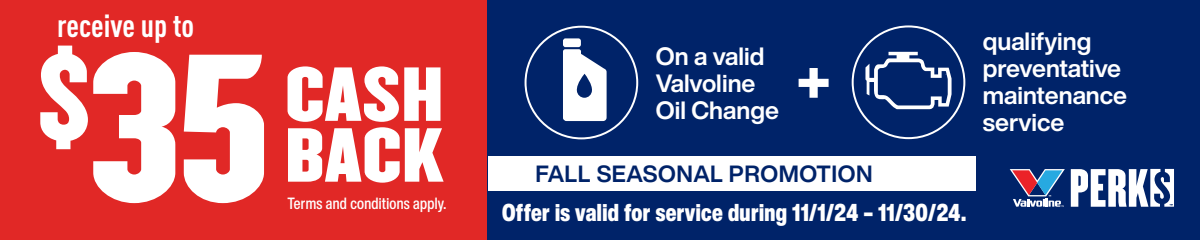
<style>
.page{position:relative;width:1200px;height:240px;background:#e12826}
.page>*{position:absolute;margin:0;border:0;box-sizing:border-box;transform-origin:0 0}
.t1{font:182px "Champion Welterweight";color:#fff}
.t2{font:700 condensed 80.8px "DIN Pro";color:#fff}
.t3{font:66.8px/60.8px "Champion Welterweight";letter-spacing:.01em;color:#fff;scale:1.18 1}
.t4{font:700 condensed 31.6px "DIN Pro";color:#fff}
.t5{font:700 24.8px/26.8px "Helvetica Now Display";color:#fff}
.t6{font:900 condensed 24px "Helvetica Now Display";letter-spacing:.02em;color:#fff;scale:.94 1}
.t7{font:700 23.2px "Helvetica Now Display";letter-spacing:.025em;color:#002369}
.t8{font:500 condensed 16px "Helvetica Now Display";letter-spacing:.02em;color:#fff}
</style>
<div class="page">
<div style="left:488px;top:0;width:712px;height:240px;background:#002369"></div>
<div style="left:488px;top:156px;width:488px;height:35px;background:#fff"></div>
<svg style="left:1010px;top:169px;width:55px;height:38px"></svg>
<svg style="left:1071px;top:169px;width:103px;height:38px"></svg>
<svg style="left:525px;top:26px;width:113px;height:113px"></svg>
<svg style="left:852px;top:25px;width:113px;height:114px"></svg>
<svg style="left:563px;top:38px;width:44px;height:83px"></svg>
<svg style="left:865px;top:52px;width:87px;height:57px"></svg>
<p class="t4" style="left:57px;top:2px;width:139px">receive up to</p>
<h1 class="t1" style="left:38px;top:-21px;width:233px"><sup>$</sup>35</h1>
<h3 class="t3" style="left:285px;top:61px;width:136px">CASH<br>BACK</h3>
<p class="t8" style="left:288px;top:192px;width:160px">Terms and conditions apply.</p>
<p class="t5" style="left:656px;top:43px;width:125px">On a valid<br>Valvoline<br>Oil Change</p>
<h2 class="t2" style="left:795px;top:18px;width:39px">+</h2>
<p class="t7" style="left:536px;top:158px;width:339px">FALL SEASONAL PROMOTION</p>
<p class="t6" style="left:502px;top:197px;width:495px">Offer is valid for service during 11/1/24 – 11/30/24.</p>
<p class="t5" style="left:983px;top:28px;width:146px">qualifying preventative maintenance service</p>
</div>
